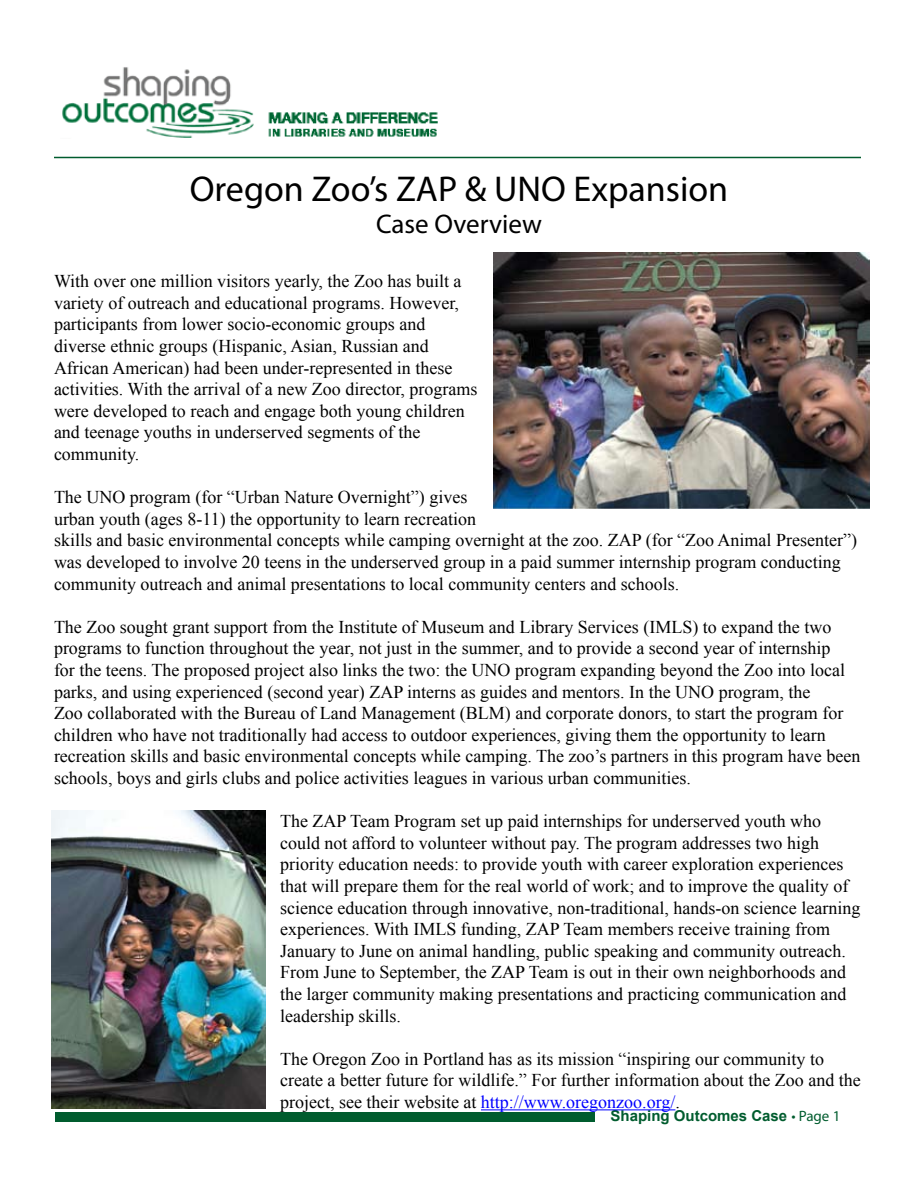
<style>
.page{position:relative;width:918px;height:1188px;background:#fff}
.page>*{position:absolute;margin:0;border:0;box-sizing:border-box;transform-origin:0 0}
.t1{font:36px "Myriad Pro";color:#000}
.t2{font:27px "Myriad Pro";color:#000}
.t3{font:18px/21.6px "Times New Roman";color:#000}
.master{font:700 15px "Arial";color:#005c2e}
.s1{color:#00f}
.s2{font-family:"Myriad Pro";font-weight:400}
</style>
<div class="page">
<img style="left:62px;top:67px;width:192px;height:71px">
<img style="left:268px;top:112px;width:170px;height:25px">
<hr style="left:54px;top:157px;width:807px;height:1px;background:#005c2e">
<div style="left:56px;top:1113px;width:540px;height:9px;background:#005c2e"></div>
<hr style="left:481px;top:1109px;width:194px;height:1px;background:#00f">
<img style="left:494px;top:253px;width:376px;height:255px">
<img style="left:52px;top:810px;width:213px;height:299px">
<p class="t1" style="left:190px;top:166px;width:540px">Oregon Zoo’s ZAP &amp; UNO Expansion</p>
<p class="t2" style="left:376px;top:207px;width:167px">Case Overview</p>
<p class="t3" style="left:54px;top:270px;width:425px">With over one million visitors yearly, the Zoo has built a variety of outreach and educational programs. However, participants from lower socio-economic groups and diverse ethnic groups (Hispanic, Asian, Russian and African American) had been under-represented in these activities. With the arrival of a new Zoo director, programs were developed to reach and engage both young children and teenage youths in underserved segments of the community.</p>
<p class="t3" style="left:54px;top:486px;width:805px">The UNO program (for “Urban Nature Overnight”) gives<br>urban youth (ages 8-11) the opportunity to learn recreation<br>skills and basic environmental concepts while camping overnight at the zoo. ZAP (for “Zoo Animal Presenter”) was developed to involve 20 teens in the underserved group in a paid summer internship program conducting community outreach and animal presentations to local community centers and schools.</p>
<p class="t3" style="left:54px;top:616px;width:808px">The Zoo sought grant support from the Institute of Museum and Library Services (IMLS) to expand the two programs to function throughout the year, not just in the summer, and to provide a second year of internship<br>for the teens. The proposed project also links the two: the UNO program expanding beyond the Zoo into local parks, and using experienced (second year) ZAP interns as guides and mentors. In the UNO program, the<br>Zoo collaborated with the Bureau of Land Management (BLM) and corporate donors, to start the program for children who have not traditionally had access to outdoor experiences, giving them the opportunity to learn recreation skills and basic environmental concepts while camping. The zoo’s partners in this program have been schools, boys and girls clubs and police activities leagues in various urban communities.</p>
<p class="t3" style="left:280px;top:810px;width:582px">The ZAP Team Program set up paid internships for underserved youth who could not afford to volunteer without pay. The program addresses two high priority education needs: to provide youth with career exploration experiences that will prepare them for the real world of work; and to improve the quality of science education through innovative, non-traditional, hands-on science learning experiences. With IMLS funding, ZAP Team members receive training from January to June on animal handling, public speaking and community outreach.<br>From June to September, the ZAP Team is out in their own neighborhoods and the larger community making presentations and practicing communication and leadership skills.</p>
<p class="t3" style="left:280px;top:1048px;width:582px">The Oregon Zoo in Portland has as its mission “inspiring our community to create a better future for wildlife.” For further information about the Zoo and the project, see their website at <span class="s1">http://www.oregonzoo.org/</span>.</p>
<p class="master" style="left:610px;top:1106px;width:231px">Shaping Outcomes Case <span class="s2">• Page 1</span></p>
</div>
